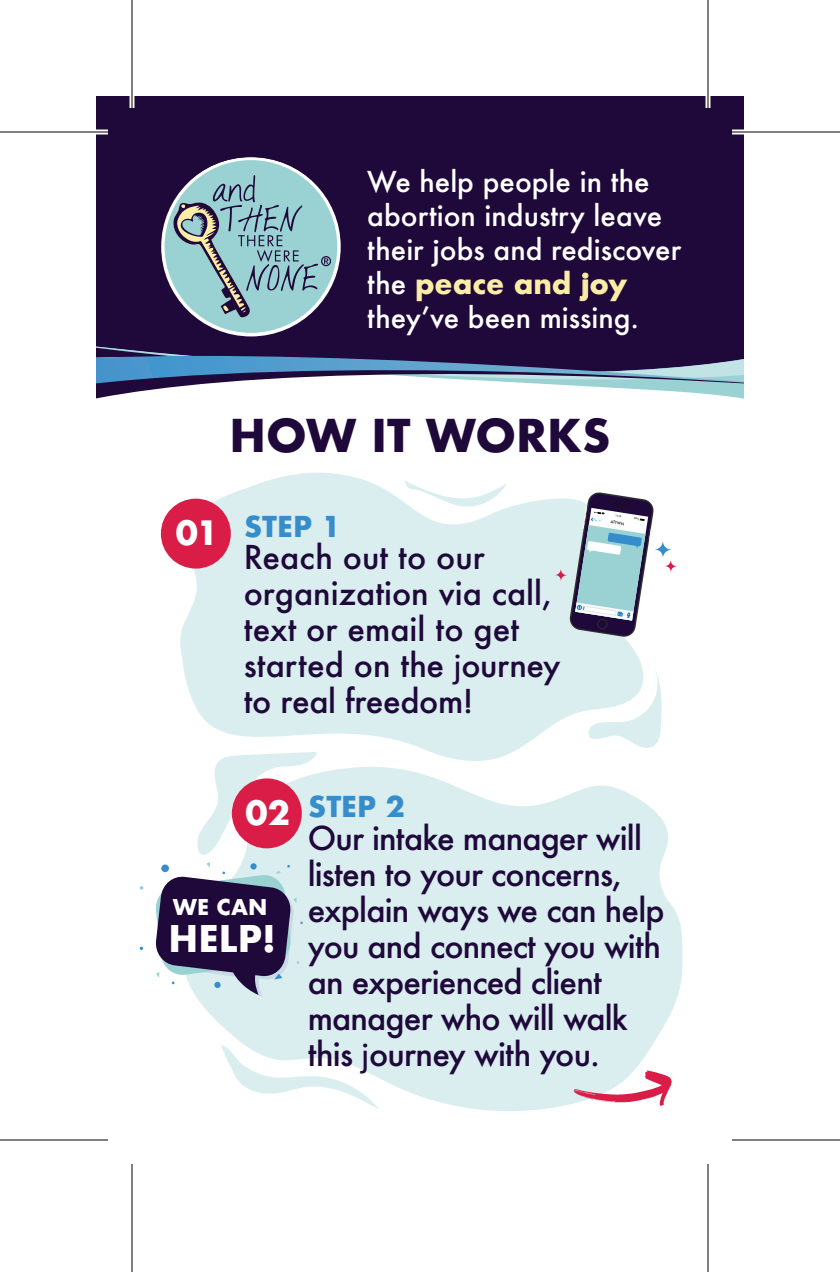
<style>
.page{position:relative;width:840px;height:1272px;background:#fff}
.page>*{position:absolute;margin:0;border:0;box-sizing:border-box;transform-origin:0 0}
.t1{font:700 44px "Futura";color:#1f083a}
.t2{font:700 36px "Futura";color:#fff}
.t3{font:700 32.8px "Futura";color:#fff}
.t4{font:500 32px/36px "Futura";letter-spacing:-.025em;color:#1f083a}
.t5{font:500 32px/36px "Futura";color:#1f083a}
.t6{font:500 28px/34px "Futura";color:#fff}
.t7{font:700 28px "Futura";color:#368dcc}
.t8{font:700 21.2px "Futura";color:#fff}
.s1{font-family:"Avenir Next";font-weight:600}
.s2{font-weight:700;color:#fbeda5}
.s3{font-family:"Avenir Next";font-weight:700;color:#fbeda5}
.s4{font-family:"Avenir Next"}
</style>
<div class="page">
<svg style="left:215px;top:761px;width:95px;height:6px"></svg>
<svg style="left:196px;top:767px;width:487px;height:344px;background:#dff0f1"></svg>
<svg style="left:180px;top:473px;width:462px;height:288px;fill:#daeeef"></svg>
<svg style="left:140px;top:886px;width:3px;height:4px"></svg>
<svg style="left:155px;top:862px;width:148px;height:135px;background:#6f6a88"></svg>
<svg style="left:554px;top:492px;width:123px;height:146px"></svg>
<div style="left:161px;top:499px;width:70px;height:70px;background:#d91d47;border-radius:50%"></div>
<div style="left:232px;top:778px;width:70px;height:70px;background:#d91d47;border-radius:50%"></div>
<svg style="left:589px;top:667px;width:73px;height:81px"></svg>
<svg style="left:221px;top:1045px;width:158px;height:64px"></svg>
<svg style="left:405px;top:481px;width:102px;height:26px"></svg>
<svg style="left:574px;top:1070px;width:98px;height:36px"></svg>
<div style="left:96px;top:96px;width:648px;height:59px;background:#1f083a"></div>
<svg style="left:96px;top:155px;width:648px;height:244px;background:#464066"></svg>
<hr style="left:0;top:130px;width:108px;height:4px;background:#fff">
<hr style="left:732px;top:130px;width:108px;height:4px;background:#fff">
<hr style="left:130px;top:0;width:4px;height:108px;background:#fff">
<hr style="left:706px;top:0;width:4px;height:108px;background:#fff">
<hr style="left:0;top:131px;width:108px;height:2px;background:#000">
<hr style="left:732px;top:131px;width:108px;height:2px;background:#000">
<hr style="left:0;top:1139px;width:108px;height:2px;background:#000">
<hr style="left:732px;top:1139px;width:108px;height:2px;background:#000">
<hr style="left:131px;top:0;width:2px;height:108px;background:#000">
<hr style="left:131px;top:1164px;width:2px;height:108px;background:#000">
<hr style="left:707px;top:0;width:2px;height:108px;background:#000">
<hr style="left:707px;top:1164px;width:2px;height:108px;background:#000">
<p class="t6" style="left:367px;top:164px;width:315px">We help people in the abortion industry leave their <span class="s1">j</span>obs and rediscover the <span class="s2">peace and</span> <span class="s3">j</span><span class="s2">oy </span>theyʼve been missing.</p>
<h1 class="t1" style="left:229px;top:404px;width:383px">HOW IT WORKS</h1>
<p class="t3" style="left:176px;top:509px;width:44px">01</p>
<p class="t7" style="left:244px;top:506px;width:98px">STEP 1</p>
<p class="t5" style="left:244px;top:539px;width:318px">Reach out to our organization via call, text or email to get started on the <span class="s4">j</span>ourney to real freedom!</p>
<p class="t3" style="left:245px;top:788px;width:46px">02</p>
<p class="t8" style="left:173px;top:892px;width:96px">WE CAN</p>
<p class="t2" style="left:169px;top:913px;width:109px">HELP!</p>
<p class="t7" style="left:308px;top:786px;width:98px">STEP 2</p>
<p class="t4" style="left:308px;top:819px;width:358px">Our intake manager will listen to your concerns, explain ways we can help you and connect you with an experienced client manager who will walk this <span class="s4">j</span>ourney with you.</p>
</div>
